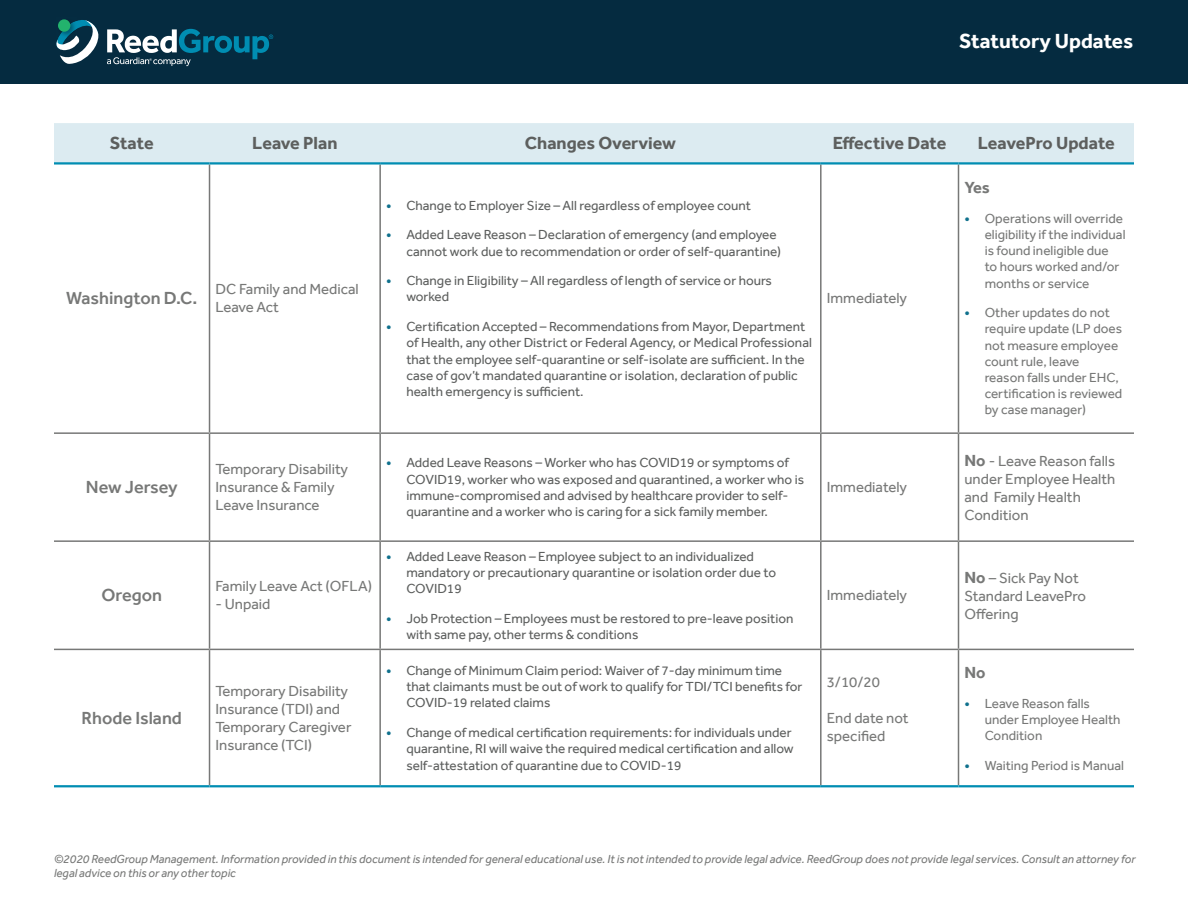
<style>
.page{position:relative;width:1188px;height:918px;background:#fff}
.page>*{position:absolute;margin:0;border:0;box-sizing:border-box;transform-origin:0 0}
.t1{font:700 21px "Effra";color:#fff}
.t2{font:700 18px "Effra";color:#5d5f5e}
.t3{font:500 18px "Effra";color:#777877}
.t4{font:700 16.5px "Effra";color:#777877}
.t5{font:15px/18px "Effra";color:#777877}
.t6{font:13.5px/16.2px "Effra";color:#5d5f5e}
.t7{font:13.5px/16.2px "Effra";color:#777877}
.t8{font:italic 12px/14.4px "Effra";color:#777877}
.s1{font-family:"Effra App";font-size:15px;color:#10718d}
.s2{font-weight:700;font-size:16.5px}
</style>
<div class="page">
<div style="left:54px;top:123px;width:1080px;height:39px;background:#dcebf1"></div>
<hr style="left:209px;top:165px;width:1px;height:267px;background:#777877">
<hr style="left:379px;top:165px;width:2px;height:267px;background:#777877">
<hr style="left:820px;top:165px;width:2px;height:267px;background:#777877">
<hr style="left:958px;top:165px;width:1px;height:267px;background:#777877">
<hr style="left:54px;top:432px;width:156px;height:2px;background:#777877">
<hr style="left:210px;top:432px;width:170px;height:2px;background:#777877">
<hr style="left:209px;top:434px;width:1px;height:106px;background:#777877">
<hr style="left:380px;top:432px;width:441px;height:2px;background:#777877">
<hr style="left:379px;top:434px;width:2px;height:106px;background:#777877">
<hr style="left:821px;top:432px;width:138px;height:2px;background:#777877">
<hr style="left:820px;top:434px;width:2px;height:106px;background:#777877">
<hr style="left:958px;top:432px;width:176px;height:2px;background:#777877">
<hr style="left:958px;top:434px;width:1px;height:106px;background:#777877">
<hr style="left:54px;top:540px;width:156px;height:2px;background:#777877">
<hr style="left:210px;top:540px;width:170px;height:2px;background:#777877">
<hr style="left:209px;top:542px;width:1px;height:107px;background:#777877">
<hr style="left:380px;top:540px;width:441px;height:2px;background:#777877">
<hr style="left:379px;top:542px;width:2px;height:107px;background:#777877">
<hr style="left:821px;top:540px;width:138px;height:2px;background:#777877">
<hr style="left:820px;top:542px;width:2px;height:107px;background:#777877">
<hr style="left:958px;top:540px;width:176px;height:2px;background:#777877">
<hr style="left:958px;top:542px;width:1px;height:107px;background:#777877">
<hr style="left:54px;top:649px;width:156px;height:1px;background:#777877">
<hr style="left:210px;top:649px;width:170px;height:1px;background:#777877">
<hr style="left:209px;top:650px;width:1px;height:135px;background:#777877">
<hr style="left:380px;top:649px;width:441px;height:1px;background:#777877">
<hr style="left:379px;top:650px;width:2px;height:135px;background:#777877">
<hr style="left:821px;top:649px;width:138px;height:1px;background:#777877">
<hr style="left:820px;top:650px;width:2px;height:135px;background:#777877">
<hr style="left:958px;top:649px;width:176px;height:1px;background:#777877">
<hr style="left:958px;top:650px;width:1px;height:135px;background:#777877">
<hr style="left:54px;top:785px;width:156px;height:2px;background:#008db2">
<hr style="left:210px;top:785px;width:170px;height:2px;background:#008db2">
<hr style="left:380px;top:785px;width:441px;height:2px;background:#008db2">
<hr style="left:821px;top:785px;width:138px;height:2px;background:#008db2">
<hr style="left:958px;top:785px;width:176px;height:2px;background:#008db2">
<hr style="left:54px;top:162px;width:156px;height:3px;background:#008db2">
<hr style="left:210px;top:162px;width:170px;height:3px;background:#008db2">
<hr style="left:380px;top:162px;width:441px;height:3px;background:#008db2">
<hr style="left:821px;top:162px;width:138px;height:3px;background:#008db2">
<hr style="left:958px;top:162px;width:176px;height:3px;background:#008db2">
<div style="left:0;top:0;width:1188px;height:84px;background:#052b40"></div>
<svg style="left:56px;top:19px;width:217px;height:47px"></svg>
<p class="t1" style="left:959px;top:29px;width:176px">Statutory Updates</p>
<p class="t2" style="left:110px;top:133px;width:45px">State</p>
<p class="t2" style="left:252px;top:133px;width:87px">Leave Plan</p>
<p class="t2" style="left:525px;top:133px;width:153px">Changes Overview</p>
<p class="t2" style="left:833px;top:133px;width:115px">Effective Date</p>
<p class="t2" style="left:978px;top:133px;width:139px">LeavePro Update</p>
<p class="t3" style="left:66px;top:288px;width:133px">Washington D.C.</p>
<p class="t5" style="left:216px;top:280px;width:145px">DC Family and Medical<br>Leave Act</p>
<p class="t6" style="left:386px;top:197px;width:366px"><span class="s1">•</span> Change to Employer Size – All regardless of employee count</p>
<p class="t6" style="left:406px;top:227px;width:376px;text-indent:-20px"><span class="s1">•</span> Added Leave Reason – Declaration of emergency (and employee cannot work due to recommendation or order of self-quarantine)</p>
<p class="t6" style="left:406px;top:272px;width:367px;text-indent:-20px"><span class="s1">•</span> Change in Eligibility – All regardless of length of service or hours worked</p>
<p class="t6" style="left:406px;top:318px;width:407px;text-indent:-20px"><span class="s1">•</span> Certification Accepted – Recommendations from Mayor, Department of Health, any other District or Federal Agency, or Medical Professional that the employee self-quarantine or self-isolate are sufficient. In the case of gov’t mandated quarantine or isolation, declaration of public health emergency is sufficient.</p>
<p class="t5" style="left:827px;top:289px;width:82px">Immediately</p>
<p class="t3" style="left:86px;top:476px;width:93px">New Jersey</p>
<p class="t3" style="left:101px;top:585px;width:62px">Oregon</p>
<p class="t3" style="left:82px;top:707px;width:102px">Rhode Island</p>
<p class="t5" style="left:216px;top:460px;width:134px">Temporary Disability<br>Insurance &amp; Family<br>Leave Insurance</p>
<p class="t6" style="left:406px;top:455px;width:399px;text-indent:-20px"><span class="s1">•</span> Added Leave Reasons – Worker who has COVID19 or symptoms of COVID19, worker who was exposed and quarantined, a worker who is immune-compromised and advised by healthcare provider to self&shy;quarantine and a worker who is caring for a sick family member.</p>
<p class="t5" style="left:216px;top:577px;width:158px">Family Leave Act (OFLA)</p>
<p class="t5" style="left:216px;top:595px;width:56px">- Unpaid</p>
<p class="t5" style="left:216px;top:682px;width:137px">Temporary Disability<br>Insurance (TDI) and<br>Temporary Caregiver<br>Insurance (TCI)</p>
<p class="t6" style="left:406px;top:548px;width:371px;text-indent:-20px"><span class="s1">•</span> Added Leave Reason – Employee subject to an individualized mandatory or precautionary quarantine or isolation order due to<br>COVID19</p>
<p class="t6" style="left:406px;top:610px;width:389px;text-indent:-20px"><span class="s1">•</span> Job Protection – Employees must be restored to pre-leave position with same pay, other terms &amp; conditions</p>
<p class="t6" style="left:406px;top:662px;width:398px;text-indent:-20px"><span class="s1">•</span> Change of Minimum Claim period: Waiver of 7-day minimum time that claimants must be out of work to qualify for TDI/TCI benefits for<br>COVID-19 related claims</p>
<p class="t6" style="left:406px;top:724px;width:389px;text-indent:-20px"><span class="s1">•</span> Change of medical certification requirements: for individuals under quarantine, RI will waive the required medical certification and allow self-attestation of quarantine due to COVID-19</p>
<p class="t5" style="left:827px;top:478px;width:82px">Immediately</p>
<p class="t5" style="left:827px;top:586px;width:82px">Immediately</p>
<p class="t5" style="left:827px;top:673px;width:55px">3/10/20</p>
<p class="t5" style="left:827px;top:709px;width:83px">End date not specified</p>
<p class="t4" style="left:964px;top:178px;width:27px">Yes</p>
<p class="t7" style="left:985px;top:210px;width:142px;text-indent:-20px"><span class="s1">•</span> Operations will override eligibility if the individual is found ineligible due<br>to hours worked and/or months or service</p>
<p class="t7" style="left:985px;top:305px;width:139px;text-indent:-20px"><span class="s1">•</span> Other updates do not require update (LP does not measure employee count rule, leave reason falls under EHC, certification is reviewed by case manager)</p>
<p class="t5" style="left:964px;top:452px;width:152px"><span class="s2">No</span> - Leave Reason falls under Employee Health and Family Health<br>Condition</p>
<p class="t5" style="left:964px;top:569px;width:123px"><span class="s2">No</span> – Sick Pay Not<br>Standard LeavePro<br>Offering</p>
<p class="t4" style="left:964px;top:663px;width:23px">No</p>
<p class="t7" style="left:985px;top:695px;width:137px;text-indent:-20px"><span class="s1">•</span> Leave Reason falls under Employee Health<br>Condition</p>
<p class="t7" style="left:964px;top:757px;width:161px"><span class="s1">•</span> Waiting Period is Manual</p>
<p class="t8" style="left:54px;top:851px;width:1083px">©2020 ReedGroup Management. Information provided in this document is intended for general educational use. It is not intended to provide legal advice. ReedGroup does not provide legal services. Consult an attorney for legal advice on this or any other topic</p>
</div>
